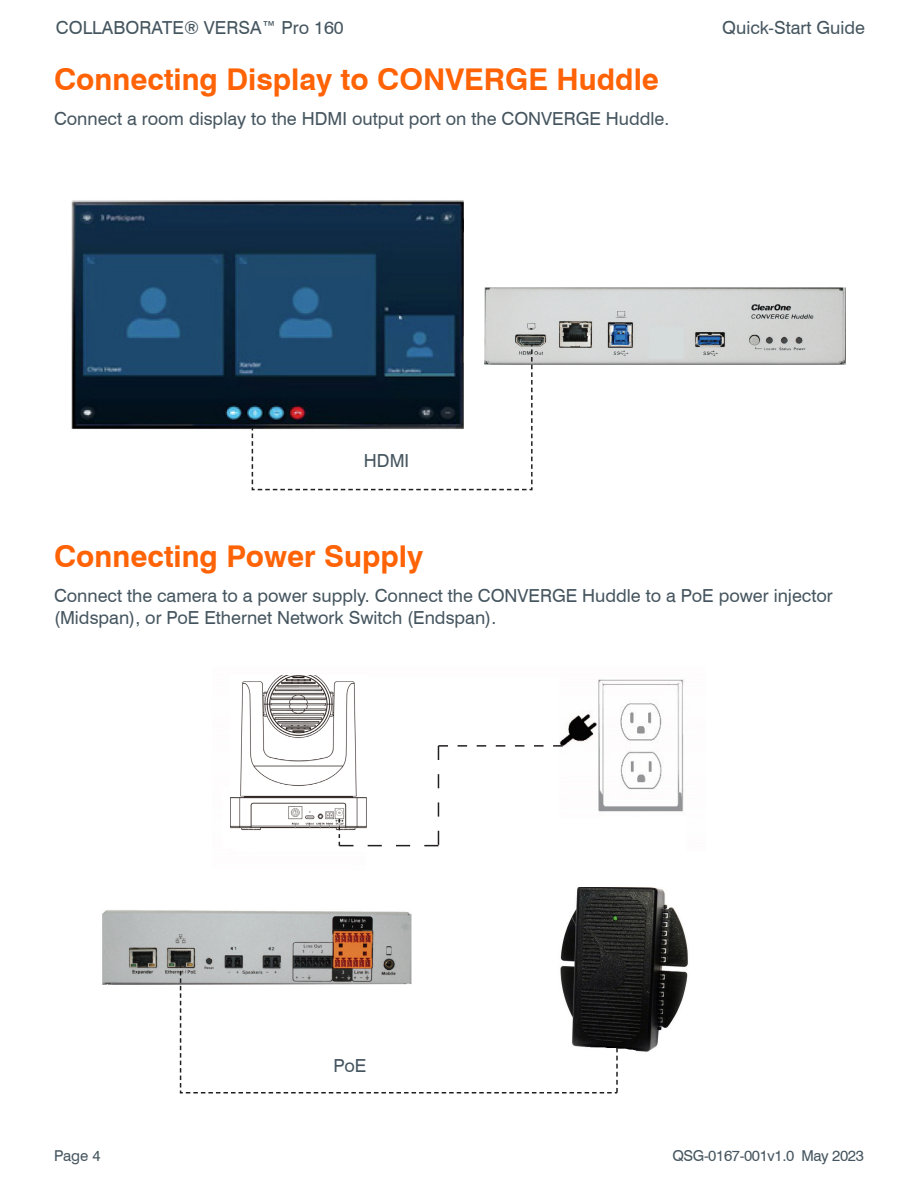
<style>
.page{position:relative;width:918px;height:1188px;background:#fff}
.page>*{position:absolute;margin:0;border:0;box-sizing:border-box;transform-origin:0 0}
.Parag_Heading_Lvl_1{font:700 30px "Swiss 721 BT";color:#ff6306}
.Parag_Body_No_spB4_S{font:18px/21.6px "Swiss 721 BT";color:#45555f}
.t1{font:15px "Swiss 721 BT";letter-spacing:-.025em;color:#45555f}
</style>
<div class="page">
<img style="left:338px;top:679px;width:346px;height:168px">
<img style="left:102px;top:910px;width:310px;height:74px">
<img style="left:485px;top:288px;width:360px;height:77px">
<img style="left:71px;top:200px;width:392px;height:230px">
<svg style="left:251px;top:342px;width:282px;height:149px"></svg>
<img style="left:230px;top:675px;width:136px;height:167px">
<svg style="left:339px;top:745px;width:224px;height:101px"></svg>
<img style="left:560px;top:888px;width:128px;height:164px">
<svg style="left:179px;top:964px;width:440px;height:130px"></svg>
<svg style="left:180px;top:971px;width:438px;height:123px"></svg>
<p class="Parag_Body_No_spB4_S" style="left:56px;top:17px;width:289px">COLLABORATE® VERSA™ Pro 160</p>
<p class="Parag_Heading_Lvl_1" style="left:54px;top:61px;width:607px">Connecting Display to CONVERGE Huddle</p>
<p class="Parag_Body_No_spB4_S" style="left:54px;top:108px;width:617px">Connect a room display to the HDMI output port on the CONVERGE Huddle.</p>
<p class="Parag_Body_No_spB4_S" style="left:722px;top:17px;width:144px">Quick-Start Guide</p>
<p class="Parag_Body_No_spB4_S" style="left:364px;top:450px;width:47px">HDMI</p>
<p class="Parag_Heading_Lvl_1" style="left:54px;top:538px;width:371px">Connecting Power Supply</p>
<p class="Parag_Body_No_spB4_S" style="left:54px;top:585px;width:780px">Connect the camera to a power supply. Connect the CONVERGE Huddle to a PoE power injector (Midspan), or PoE Ethernet Network Switch (Endspan).</p>
<p class="Parag_Body_No_spB4_S" style="left:334px;top:1055px;width:34px">PoE</p>
<p class="t1" style="left:54px;top:1146px;width:48px">Page 4</p>
<p class="t1" style="left:672px;top:1146px;width:193px">QSG-0167-001v1.0 May 2023</p>
</div>
